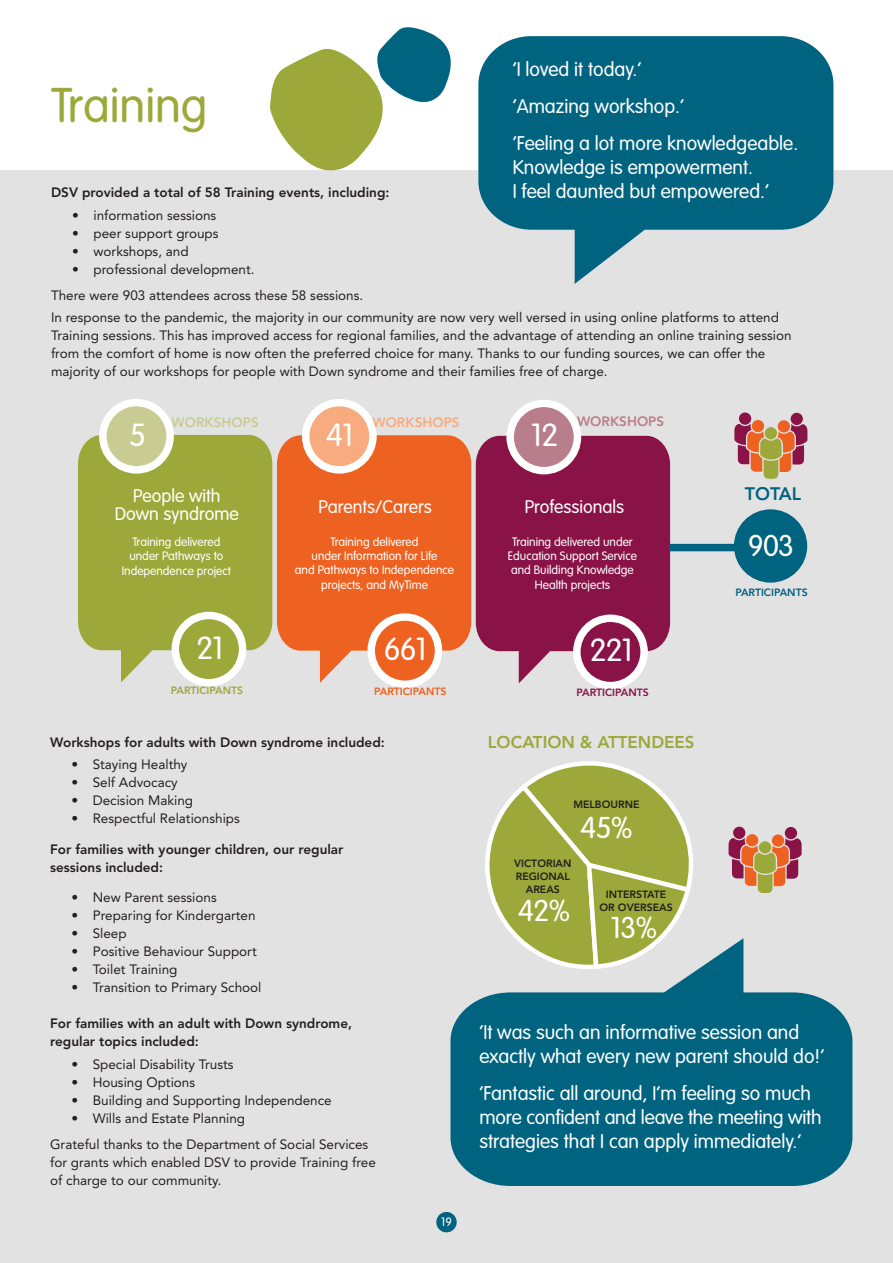
<style>
.page{position:relative;width:893px;height:1263px;background:#fff}
.page>*{position:absolute;margin:0;border:0;box-sizing:border-box;transform-origin:0 0}
.t1{font:300 48px "VAG Rounded Std";color:#9ca839}
.t2{font:300 31.5px "VAG Rounded Std";letter-spacing:-.025em;color:#fff}
.t3{font:300 29.7px "VAG Rounded Std";letter-spacing:-.025em;color:#fff}
.t4{font:300 19.5px/24px "VAG Rounded Std";color:#fff}
.t5{font:300 18px/18px "VAG Rounded Std";color:#fff;text-align:center}
.t6{font:800 18px "Avenir LT Std";color:#00637f}
.t7{font:800 16.95px "Avenir LT Std";color:#9ca839}
.t8{font:13.5px/18px "Avenir LT Std";color:#231f20}
.t9{font:800 13.5px/18px "Avenir LT Std";color:#231f20}
.t10{font:800 13.5px "Avenir LT Std";color:#f7ab7f}
.t11{font:800 13.5px "Avenir LT Std";color:#b97e8b}
.t12{font:800 13.5px "Avenir LT Std";color:#c9cc92}
.t13{font:300 12px/14.4px "VAG Rounded Std";color:#fff;text-align:center}
.t14{font:800 10.5px/13px "Avenir LT Std";color:#231f20;text-align:center}
.t15{font:800 10.5px "Avenir LT Std";color:#9ca839}
.t16{font:800 10.5px "Avenir LT Std";color:#ed6121}
.t17{font:800 10.5px "Avenir LT Std";color:#891247}
.t18{font:800 10.5px "Avenir LT Std";color:#00637f}
</style>
<div class="page">
<div style="left:0;top:170px;width:893px;height:1093px;background:#e3e2e2"></div>
<div style="left:436px;top:1212px;width:21px;height:20px;background:#00637f;border-radius:50%"></div>
<svg style="left:78px;top:435px;width:194px;height:247px;background:#a4ae4b"></svg>
<svg style="left:277px;top:435px;width:194px;height:248px;background:#ec6f36"></svg>
<svg style="left:476px;top:436px;width:194px;height:247px;background:#932858"></svg>
<div style="left:510px;top:403px;width:67px;height:68px;background:#b97e8b;border-radius:50%"></div>
<div style="left:506px;top:400px;width:75px;height:74px;border:7px solid #fff;border-radius:50%"></div>
<div style="left:306px;top:403px;width:67px;height:67px;background:#f7ab7f;border-radius:50%"></div>
<div style="left:302px;top:399px;width:75px;height:75px;border:7px solid #fff;border-radius:50%"></div>
<div style="left:103px;top:403px;width:67px;height:67px;background:#c9cc92;border-radius:50%"></div>
<div style="left:99px;top:399px;width:75px;height:75px;border:7px solid #fff;border-radius:50%"></div>
<div style="left:175px;top:615px;width:68px;height:68px;background:#9ca839;border-radius:50%"></div>
<div style="left:172px;top:612px;width:74px;height:74px;border:7px solid #fff;border-radius:50%"></div>
<div style="left:371px;top:617px;width:67px;height:67px;background:#ed6121;border-radius:50%"></div>
<div style="left:367px;top:613px;width:75px;height:75px;border:7px solid #fff;border-radius:50%"></div>
<div style="left:577px;top:618px;width:67px;height:67px;background:#891247;border-radius:50%"></div>
<div style="left:573px;top:614px;width:75px;height:75px;border:7px solid #fff;border-radius:50%"></div>
<div style="left:669px;top:544px;width:110px;height:7px;background:#00637f"></div>
<div style="left:738px;top:513px;width:65px;height:66px;background:#00637f;border-radius:50%"></div>
<div style="left:734px;top:509px;width:73px;height:74px;border:7px solid #00637f;border-radius:50%"></div>
<svg style="left:270px;top:27px;width:181px;height:144px"></svg>
<svg style="left:478px;top:36px;width:355px;height:248px;fill:#00637f"></svg>
<svg style="left:450px;top:938px;width:402px;height:248px;fill:#00637f"></svg>
<svg style="left:473px;top:761px;width:223px;height:210px"></svg>
<div style="left:733px;top:827px;width:12px;height:12px;background:#891247;border-radius:50%"></div>
<div style="left:746px;top:834px;width:12px;height:12px;background:#ed6121;border-radius:50%"></div>
<svg style="left:728px;top:838px;width:74px;height:55px"></svg>
<div style="left:785px;top:827px;width:12px;height:12px;background:#891247;border-radius:50%"></div>
<div style="left:772px;top:834px;width:12px;height:13px;background:#ed6121;border-radius:50%"></div>
<div style="left:739px;top:412px;width:12px;height:13px;background:#891247;border-radius:50%"></div>
<div style="left:752px;top:420px;width:12px;height:12px;background:#ed6121;border-radius:50%"></div>
<svg style="left:734px;top:424px;width:73px;height:55px"></svg>
<div style="left:791px;top:413px;width:12px;height:12px;background:#891247;border-radius:50%"></div>
<div style="left:778px;top:420px;width:12px;height:12px;background:#ed6121;border-radius:50%"></div>
<h3 class="t4" style="left:513px;top:52px;width:287px;line-height:36.8px">‘I loved it today.’<br>‘Amazing workshop.’<br>‘Feeling a lot more knowledgeable.</h3>
<h3 class="t4" style="left:513px;top:156px;width:258px">Knowledge is empowerment.<br>I feel daunted but empowered.’</h3>
<h1 class="t1" style="left:51px;top:78px;width:158px">Training</h1>
<p class="t9" style="left:51px;top:184px;width:340px">DSV provided a total of 58 Training events, including:</p>
<p class="t8" style="left:72px;top:206px;width:146px">• information sessions</p>
<p class="t8" style="left:72px;top:224px;width:148px">• peer support groups</p>
<p class="t8" style="left:72px;top:242px;width:118px">• workshops, and</p>
<p class="t8" style="left:51px;top:256px;width:314px;line-height:26.5px;text-indent:21px">• professional development.<br>There were 903 attendees across these 58 sessions.</p>
<p class="t8" style="left:51px;top:309px;width:742px">In response to the pandemic, the majority in our community are now very well versed in using online platforms to attend Training sessions. This has improved access for regional families, and the advantage of attending an online training session from the comfort of home is now often the preferred choice for many. Thanks to our funding sources, we can offer the majority of our workshops for people with Down syndrome and their families free of charge.</p>
<p class="t10" style="left:372px;top:415px;width:89px">WORKSHOPS</p>
<p class="t11" style="left:577px;top:413px;width:89px">WORKSHOPS</p>
<p class="t12" style="left:172px;top:414px;width:89px">WORKSHOPS</p>
<h2 class="t2" style="left:129px;top:417px;width:18px">5</h2>
<h2 class="t2" style="left:326px;top:417px;width:29px">41</h2>
<h2 class="t2" style="left:531px;top:417px;width:29px">12</h2>
<h3 class="t5" style="left:115px;top:487px;width:125px">People with<br>Down syndrome</h3>
<h3 class="t5" style="left:318px;top:498px;width:115px">Parents/Carers</h3>
<h3 class="t5" style="left:525px;top:498px;width:101px">Professionals</h3>
<p class="t13" style="left:122px;top:535px;width:111px">Training delivered under Pathways to<br>Independence project</p>
<p class="t13" style="left:295px;top:535px;width:161px">Training delivered<br>under Information for Life<br>and Pathways to Independence projects, and MyTime</p>
<p class="t13" style="left:508px;top:535px;width:130px">Training delivered under<br>Education Support Service and Building Knowledge<br>Health projects</p>
<h2 class="t2" style="left:197px;top:630px;width:29px">21</h2>
<h2 class="t2" style="left:384px;top:631px;width:45px">661</h2>
<h2 class="t2" style="left:590px;top:632px;width:45px">221</h2>
<p class="t15" style="left:171px;top:684px;width:74px">PARTICIPANTS</p>
<p class="t16" style="left:374px;top:685px;width:74px">PARTICIPANTS</p>
<p class="t17" style="left:576px;top:686px;width:74px">PARTICIPANTS</p>
<h3 class="t6" style="left:745px;top:483px;width:58px">TOTAL</h3>
<h3 class="t3" style="left:748px;top:529px;width:48px">903</h3>
<p class="t18" style="left:735px;top:586px;width:74px">PARTICIPANTS</p>
<p class="t9" style="left:50px;top:733px;width:336px">Workshops for adults with Down syndrome included:</p>
<p class="t8" style="left:71px;top:755px;width:118px">• Staying Healthy</p>
<p class="t8" style="left:71px;top:773px;width:108px">• Self Advocacy</p>
<p class="t8" style="left:71px;top:791px;width:123px">• Decision Making</p>
<p class="t8" style="left:71px;top:809px;width:170px">• Respectful Relationships</p>
<p class="t9" style="left:50px;top:840px;width:295px">For families with younger children, our regular sessions included:</p>
<p class="t8" style="left:71px;top:889px;width:147px">• New Parent sessions</p>
<p class="t8" style="left:71px;top:907px;width:186px">• Preparing for Kindergarten</p>
<p class="t8" style="left:71px;top:925px;width:57px">• Sleep</p>
<p class="t8" style="left:71px;top:943px;width:187px">• Positive Behaviour Support</p>
<p class="t8" style="left:71px;top:961px;width:108px">• Toilet Training</p>
<p class="t8" style="left:71px;top:979px;width:192px">• Transition to Primary School</p>
<p class="t9" style="left:50px;top:1015px;width:303px">For families with an adult with Down syndrome, regular topics included:</p>
<p class="t8" style="left:71px;top:1055px;width:164px">• Special Disability Trusts</p>
<p class="t8" style="left:71px;top:1073px;width:125px">• Housing Options</p>
<p class="t8" style="left:71px;top:1091px;width:262px">• Building and Supporting Independence</p>
<p class="t8" style="left:50px;top:1105px;width:320px;line-height:26.5px;text-indent:21px">• Wills and Estate Planning<br>Grateful thanks to the Department of Social Services</p>
<p class="t8" style="left:50px;top:1153px;width:327px">for grants which enabled DSV to provide Training free of charge to our community.</p>
<p class="t7" style="left:488px;top:732px;width:208px">LOCATION &amp; ATTENDEES</p>
<p class="t14" style="left:573px;top:797px;width:68px">MELBOURNE</p>
<p class="t14" style="left:514px;top:857px;width:59px">VICTORIAN<br>REGIONAL<br>AREAS</p>
<h3 class="t3" style="left:518px;top:894px;width:54px">42%</h3>
<h3 class="t3" style="left:581px;top:811px;width:54px">45%</h3>
<p class="t14" style="left:599px;top:888px;width:75px">INTERSTATE<br>OR OVERSEAS</p>
<h3 class="t3" style="left:611px;top:910px;width:48px">13%</h3>
<p class="t13" style="left:441px;top:1215px;width:12px">19</p>
<h3 class="t4" style="left:479px;top:1021px;width:346px">‘It was such an informative session and exactly what every new parent should do!’</h3>
<h3 class="t4" style="left:479px;top:1081px;width:344px">‘Fantastic all around, I’m feeling so much more confident and leave the meeting with strategies that I can apply immediately.’</h3>
</div>
